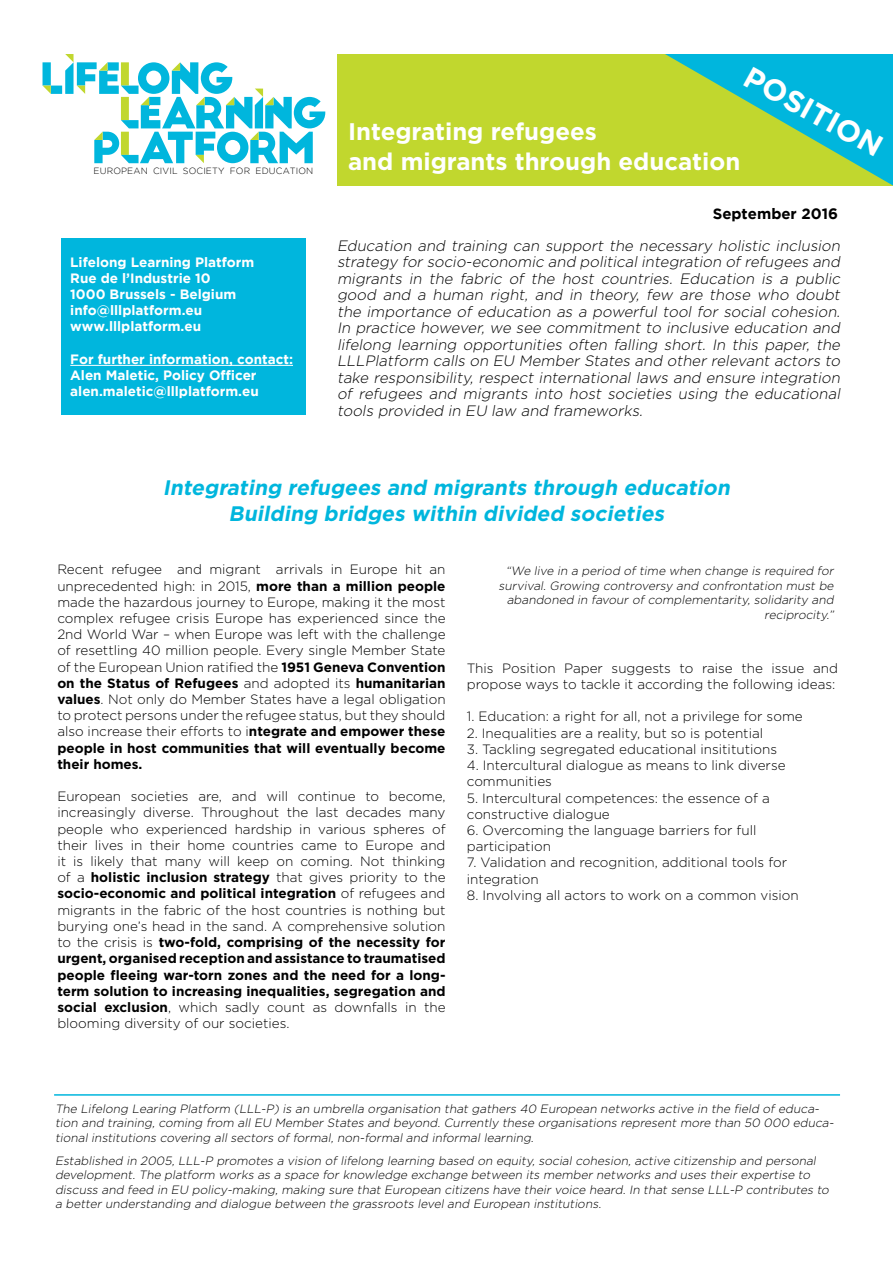
<style>
.page{position:relative;width:893px;height:1263px;background:#fff}
.page>*{position:absolute;margin:0;border:0;box-sizing:border-box;transform-origin:0 0}
.t1{font:700 30px "Gotham HTF";color:#fff}
.t2{font:700 24px "Gotham HTF";color:#fff}
.t3{font:italic 700 21px "Gotham HTF";color:#00b6dd}
.t4{font:italic 300 15px/16.5px "Gotham HTF";color:#000;text-align:justify}
.t5{font:700 15px "Gotham";color:#000}
.t6{font:300 13.5px/16.2px "Gotham HTF";color:#000}
.t7{font:700 13.5px "Gotham";color:#fff}
.t8{font:italic 300 12px/14.4px "Gotham HTF";color:#000}
.t9{font:300 9px "Gotham";letter-spacing:.015em;color:#000}
.s1{font-weight:700}
</style>
<div class="page">
<div style="left:337px;top:54px;width:556px;height:132px;background:#c1d72e"></div>
<svg style="left:665px;top:54px;width:228px;height:132px"></svg>
<svg style="left:43px;top:54px;width:282px;height:109px"></svg>
<hr style="left:54px;top:1094px;width:786px;height:2px;background:#00b6dd">
<div style="left:62px;top:238px;width:244px;height:177px;background:#00b6dd"></div>
<hr style="left:70px;top:365px;width:223px;height:1px;background:#fff">
<p class="t9" style="left:94px;top:166px;width:221px">EUROPEAN CIVIL SOCIETY FOR EDUCATION</p>
<p class="t7" style="left:70px;top:254px;width:186px">Lifelong Learning Platform</p>
<p class="t7" style="left:70px;top:270px;width:142px">Rue de l’Industrie 10</p>
<p class="t7" style="left:70px;top:286px;width:167px">1000 Brussels - Belgium</p>
<p class="t7" style="left:70px;top:302px;width:133px">info@lllplatform.eu</p>
<p class="t7" style="left:70px;top:319px;width:132px">www.lllplatform.eu</p>
<p class="t7" style="left:70px;top:351px;width:224px">For further information, contact:</p>
<p class="t7" style="left:70px;top:367px;width:188px">Alen Maletic, Policy Officer</p>
<p class="t7" style="left:70px;top:383px;width:190px">alen.maletic@lllplatform.eu</p>
<p class="t1" style="left:755px;top:59px;width:155px;rotate:29deg">POSITION</p>
<p class="t2" style="left:348px;top:117px;width:250px">Integrating refugees</p>
<p class="t2" style="left:348px;top:148px;width:394px">and migrants through education</p>
<p class="t5" style="left:713px;top:205px;width:127px">September 2016</p>
<p class="t4" style="left:337px;top:237px;width:507px">Education and training can support the necessary holistic inclusion strategy for socio-economic and political integration of refugees and migrants in the fabric of the host countries. Education is a public good and a human right, and in theory, few are those who doubt the importance of education as a powerful tool for social cohesion.<br>In practice however, we see commitment to inclusive education and lifelong learning opportunities often falling short. In this paper, the LLLPlatform calls on EU Member States and other relevant actors to take responsibility, respect international laws and ensure integration of refugees and migrants into host societies using the educational tools provided in EU law and frameworks.</p>
<p class="t3" style="left:163px;top:476px;width:573px">Integrating refugees and migrants through education</p>
<p class="t3" style="left:229px;top:501px;width:441px">Building bridges within divided societies</p>
<p class="t6" style="left:57px;top:561px;width:390px;text-align:justify">Recent refugee and migrant arrivals in Europe hit an unprecedented high: in 2015, <span class="s1">more than a million people </span>made the hazardous journey to Europe, making it the most complex refugee crisis Europe has experienced since the 2nd World War – when Europe was left with the challenge of resettling 40 million people. Every single Member State of the European Union ratified the <span class="s1">1951 Geneva Convention on the Status of Refugees</span> and adopted its <span class="s1">humanitarian values</span>. Not only do Member States have a legal obligation to protect persons under the refugee status, but they should also increase their efforts to i<span class="s1">ntegrate and empower these people in host communities that will eventually become their homes.</span></p>
<p class="t6" style="left:57px;top:788px;width:390px;text-align:justify">European societies are, and will continue to become, increasingly diverse. Throughout the last decades many people who experienced hardship in various spheres of their lives in their home countries came to Europe and it is likely that many will keep on coming. Not thinking of a <span class="s1">holistic inclusion strategy</span> that gives priority to the <span class="s1">socio-economic and political integration</span> of refugees and migrants in the fabric of the host countries is nothing but burying one’s head in the sand. A comprehensive solution to the crisis is <span class="s1">two-fold, comprising of the necessity for urgent, organised reception and assistance to traumatised people fleeing war-torn zones and the need for a long&shy;term solution to increasing inequalities, segregation and social exclusion</span>, which sadly count as downfalls in the blooming diversity of our societies.</p>
<p class="t8" style="left:499px;top:564px;width:339px;text-align:right">“We live in a period of time when change is required for survival. Growing controversy and confrontation must be abandoned in favour of complementarity, solidarity and reciprocity.”</p>
<p class="t6" style="left:467px;top:660px;width:373px">This Position Paper suggests to raise the issue and propose ways to tackle it according the following ideas:</p>
<p class="t6" style="left:467px;top:708px;width:337px">1. Education: a right for all, not a privilege for some</p>
<p class="t6" style="left:467px;top:725px;width:298px">2. Inequalities are a reality, but so is potential</p>
<p class="t6" style="left:467px;top:741px;width:312px">3. Tackling segregated educational insititutions</p>
<p class="t6" style="left:467px;top:757px;width:320px">4. Intercultural dialogue as means to link diverse communities</p>
<p class="t6" style="left:467px;top:789px;width:304px">5. Intercultural competences: the essence of a constructive dialogue</p>
<p class="t6" style="left:467px;top:822px;width:291px">6. Overcoming the language barriers for full participation</p>
<p class="t6" style="left:467px;top:854px;width:322px">7. Validation and recognition, additional tools for integration</p>
<p class="t6" style="left:467px;top:887px;width:333px">8. Involving all actors to work on a common vision</p>
<p class="t8" style="left:55px;top:1101px;width:782px">The Lifelong Learing Platform (LLL-P) is an umbrella organisation that gathers 40 European networks active in the field of educa&shy;tion and training, coming from all EU Member States and beyond. Currently these organisations represent more than 50 000 educa&shy;tional institutions covering all sectors of formal, non-formal and informal learning.</p>
<p class="t8" style="left:55px;top:1153px;width:778px">Established in 2005, LLL-P promotes a vision of lifelong learning based on equity, social cohesion, active citizenship and personal development. The platform works as a space for knowledge exchange between its member networks and uses their expertise to discuss and feed in EU policy-making, making sure that European citizens have their voice heard. In that sense LLL-P contributes to a better understanding and dialogue between the grassroots level and European institutions.</p>
</div>
